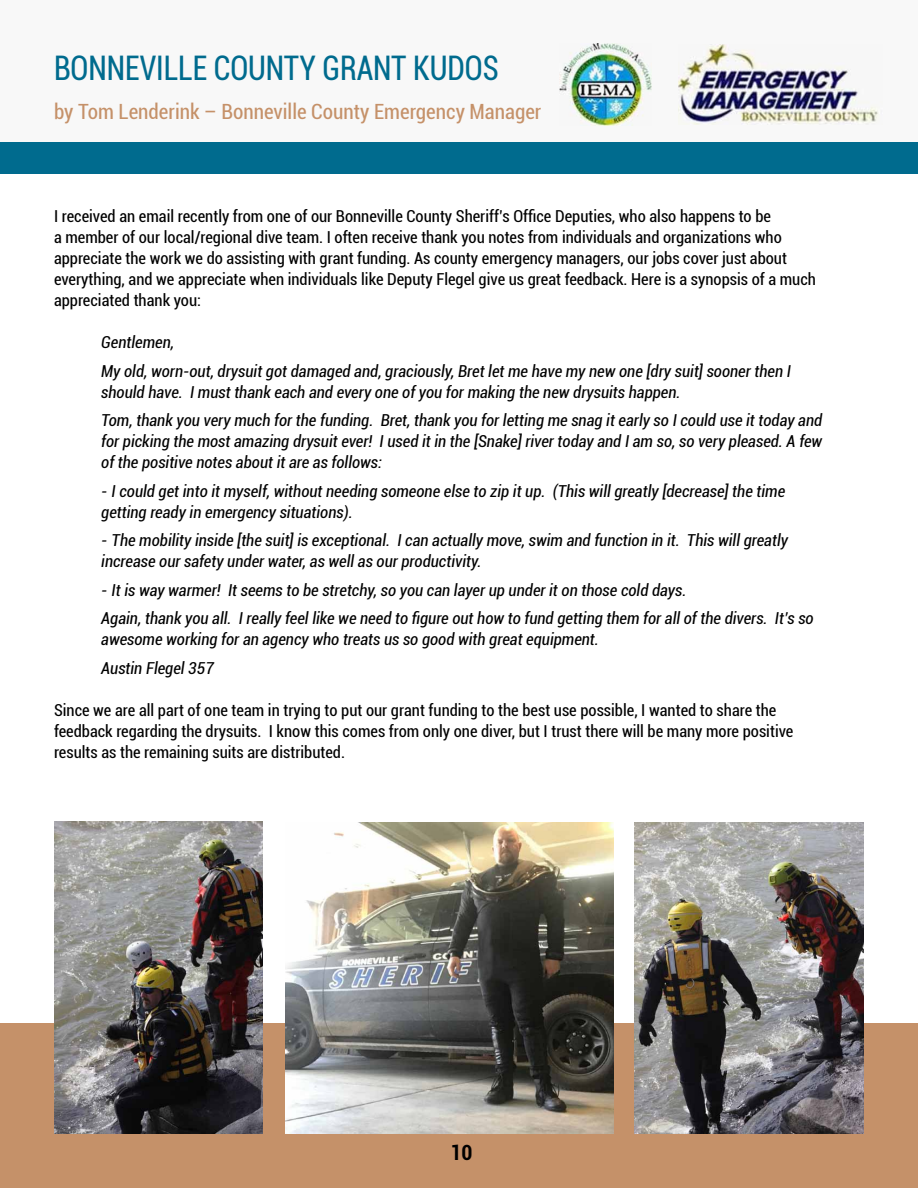
<style>
.page{position:relative;width:918px;height:1188px;background:#fff}
.page>*{position:absolute;margin:0;border:0;box-sizing:border-box;transform-origin:0 0}
.t1{font:condensed 33.9px "Roboto";color:#006b8e;scale:.88 1}
.t2{font:condensed 21px "Roboto";color:#c59169}
.t3{font:700 condensed 21px "Roboto";color:#000}
.t4{font:italic condensed 16.5px/28.5px "Roboto";color:#000}
.t5{font:condensed 16.5px/21px "Roboto";color:#000}
</style>
<div class="page">
<div style="left:0;top:1023px;width:918px;height:165px;background:#c59169"></div>
<div style="left:0;top:0;width:918px;height:144px;background:#f8f8f8"></div>
<img style="left:285px;top:823px;width:329px;height:311px">
<div style="left:0;top:142px;width:918px;height:32px;background:#006b8e"></div>
<img style="left:678px;top:44px;width:200px;height:81px">
<img style="left:635px;top:822px;width:229px;height:312px">
<img style="left:559px;top:44px;width:92px;height:81px">
<img style="left:54px;top:822px;width:208px;height:312px">
<h1 class="t1" style="left:54px;top:44px;width:507px">BONNEVILLE COUNTY GRANT KUDOS</h1>
<p class="t2" style="left:54px;top:97px;width:489px">by Tom Lenderink – Bonneville County Emergency Manager</p>
<p class="t5" style="left:54px;top:205px;width:763px">I received an email recently from one of our Bonneville County Sheriff’s Office Deputies, who also happens to be<br>a member of our local/regional dive team. I often receive thank you notes from individuals and organizations who appreciate the work we do assisting with grant funding. As county emergency managers, our jobs cover just about everything, and we appreciate when individuals like Deputy Flegel give us great feedback. Here is a synopsis of a much appreciated thank you:</p>
<p class="t4" style="left:101px;top:328px;width:691px">Gentlemen,<br>My old, worn-out, drysuit got damaged and, graciously, Bret let me have my new one [dry suit] sooner then I</p>
<p class="t4" style="left:101px;top:377px;width:723px">should have. I must thank each and every one of you for making the new drysuits happen.<br>Tom, thank you very much for the funding. Bret, thank you for letting me snag it early so I could use it today and</p>
<p class="t4" style="left:101px;top:430px;width:723px;line-height:21px">for picking the most amazing drysuit ever! I used it in the [Snake] river today and I am so, so very pleased. A few of the positive notes about it are as follows:</p>
<p class="t4" style="left:101px;top:480px;width:685px;line-height:21px">- I could get into it myself, without needing someone else to zip it up. (This will greatly [decrease] the time getting ready in emergency situations).</p>
<p class="t4" style="left:101px;top:529px;width:688px;line-height:21px">- The mobility inside [the suit] is exceptional. I can actually move, swim and function in it. This will greatly increase our safety under water, as well as our productivity.</p>
<p class="t4" style="left:101px;top:575px;width:714px">- It is way warmer! It seems to be stretchy, so you can layer up under it on those cold days.<br>Again, thank you all. I really feel like we need to figure out how to fund getting them for all of the divers. It’s so</p>
<p class="t4" style="left:101px;top:625px;width:499px">awesome working for an agency who treats us so good with great equipment.<br>Austin Flegel 357</p>
<p class="t5" style="left:54px;top:699px;width:741px">Since we are all part of one team in trying to put our grant funding to the best use possible, I wanted to share the feedback regarding the drysuits. I know this comes from only one diver, but I trust there will be many more positive results as the remaining suits are distributed.</p>
<p class="t3" style="left:450px;top:1138px;width:24px">10</p>
</div>
